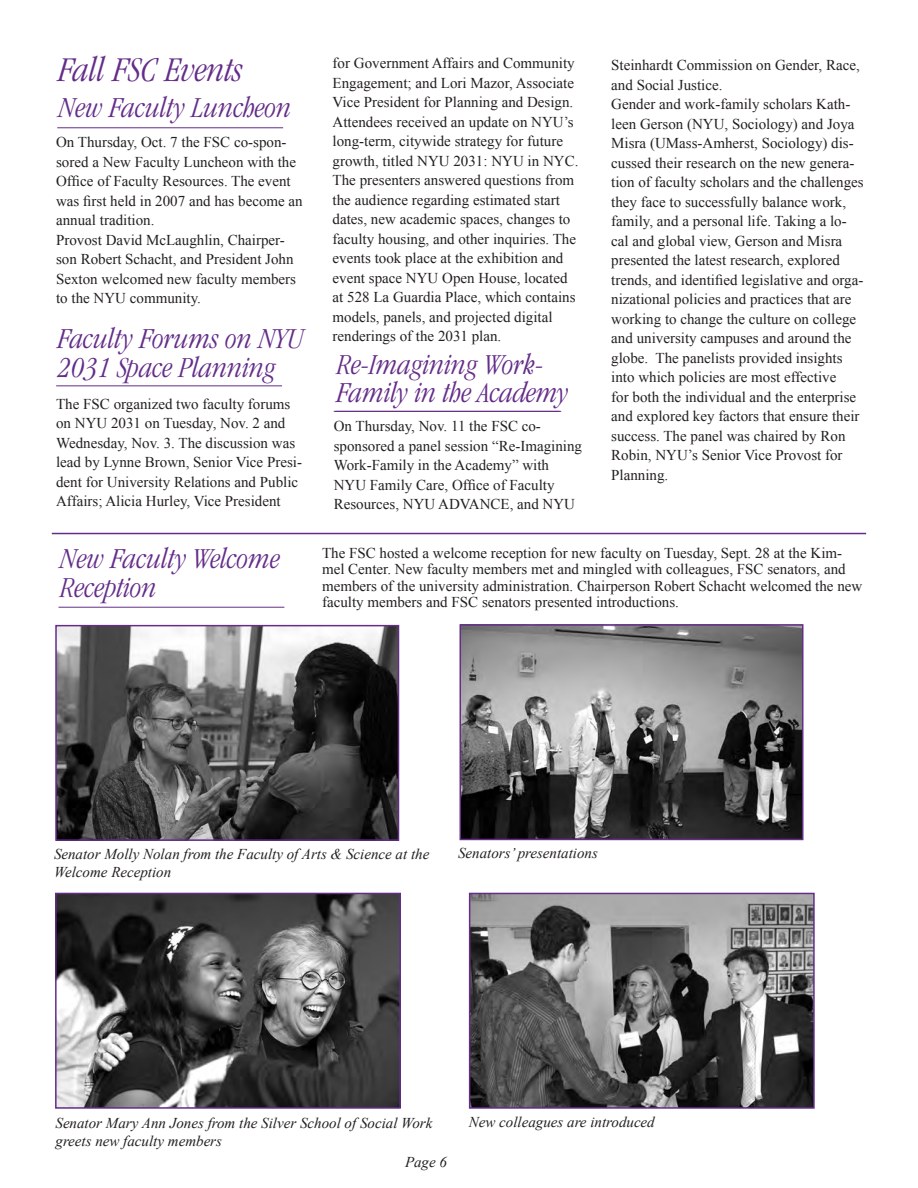
<style>
.page{position:relative;width:918px;height:1188px;background:#fff}
.page>*{position:absolute;margin:0;border:0;box-sizing:border-box;transform-origin:0 0}
.t1{font:italic 300 condensed 36px "ITC Garamond Std";color:#642d89}
.t2{font:italic 300 condensed 30px/28.5px "ITC Garamond Std";color:#642d89}
.t3{font:15px/19.5px "Times New Roman";color:#231f20}
.t4{font:italic 15px/18px "Times New Roman";color:#231f20}
</style>
<div class="page">
<hr style="left:58px;top:607px;width:226px;height:1px;background:#642d89">
<img style="left:58px;top:628px;width:338px;height:210px">
<div style="left:55px;top:625px;width:344px;height:216px;border:2px solid #642d89"></div>
<img style="left:463px;top:627px;width:338px;height:210px">
<div style="left:460px;top:624px;width:344px;height:216px;border:2px solid #642d89"></div>
<img style="left:58px;top:896px;width:340px;height:210px">
<div style="left:55px;top:893px;width:346px;height:216px;border:2px solid #642d89"></div>
<img style="left:472px;top:896px;width:340px;height:210px">
<div style="left:469px;top:893px;width:346px;height:216px;border:2px solid #642d89"></div>
<hr style="left:57px;top:127px;width:226px;height:1px;background:#642d89">
<hr style="left:56px;top:385px;width:226px;height:1px;background:#642d89">
<hr style="left:335px;top:411px;width:226px;height:1px;background:#642d89">
<hr style="left:334px;top:411px;width:226px;height:1px;background:#642d89">
<hr style="left:52px;top:533px;width:814px;height:1px;background:#642d89">
<p class="t1" style="left:58px;top:51px;width:186px">Fall FSC Events</p>
<p class="t2" style="left:59px;top:94px;width:234px">New Faculty Luncheon</p>
<p class="t3" style="left:56px;top:132px;width:248px">On Thursday, Oct. 7 the FSC co-spon&shy;sored a New Faculty Luncheon with the Office of Faculty Resources. The event was first held in 2007 and has become an annual tradition.</p>
<p class="t3" style="left:56px;top:230px;width:241px">Provost David McLaughlin, Chairper&shy;son Robert Schacht, and President John Sexton welcomed new faculty members to the NYU community.</p>
<p class="t2" style="left:58px;top:325px;width:248px">Faculty Forums on NYU<br>2031 Space Planning</p>
<p class="t3" style="left:56px;top:394px;width:247px">The FSC organized two faculty forums on NYU 2031 on Tuesday, Nov. 2 and Wednesday, Nov. 3. The discussion was lead by Lynne Brown, Senior Vice Presi&shy;dent for University Relations and Public Affairs; Alicia Hurley, Vice President</p>
<p class="t2" style="left:60px;top:545px;width:222px">New Faculty Welcome<br>Reception</p>
<p class="t3" style="left:333px;top:53px;width:247px">for Government Affairs and Community Engagement; and Lori Mazor, Associate Vice President for Planning and Design.<br>Attendees received an update on NYU’s long-term, citywide strategy for future growth, titled NYU 2031: NYU in NYC.<br>The presenters answered questions from the audience regarding estimated start dates, new academic spaces, changes to faculty housing, and other inquiries. The events took place at the exhibition and event space NYU Open House, located at 528 La Guardia Place, which contains models, panels, and projected digital renderings of the 2031 plan.</p>
<p class="t2" style="left:337px;top:350px;width:233px">Re-Imagining Work-<br>Family in the Academy</p>
<p class="t3" style="left:334px;top:416px;width:250px">On Thursday, Nov. 11 the FSC co&shy;sponsored a panel session “Re-Imagining Work-Family in the Academy” with NYU Family Care, Office of Faculty Resources, NYU ADVANCE, and NYU</p>
<p class="t3" style="left:611px;top:55px;width:250px">Steinhardt Commission on Gender, Race, and Social Justice.</p>
<p class="t3" style="left:611px;top:94px;width:254px">Gender and work-family scholars Kath&shy;leen Gerson (NYU, Sociology) and Joya Misra (UMass-Amherst, Sociology) dis&shy;cussed their research on the new genera&shy;tion of faculty scholars and the challenges they face to successfully balance work, family, and a personal life. Taking a lo&shy;cal and global view, Gerson and Misra presented the latest research, explored trends, and identified legislative and orga&shy;nizational policies and practices that are working to change the culture on college and university campuses and around the globe. The panelists provided insights into which policies are most effective<br>for both the individual and the enterprise and explored key factors that ensure their success. The panel was chaired by Ron Robin, NYU’s Senior Vice Provost for Planning.</p>
<p class="t3" style="left:322px;top:544px;width:542px;line-height:16.5px">The FSC hosted a welcome reception for new faculty on Tuesday, Sept. 28 at the Kim&shy;mel Center. New faculty members met and mingled with colleagues, FSC senators, and members of the university administration. Chairperson Robert Schacht welcomed the new faculty members and FSC senators presented introductions.</p>
<p class="t4" style="left:54px;top:844px;width:377px">Senator Molly Nolan from the Faculty of Arts &amp; Science at the<br>Welcome Reception</p>
<p class="t4" style="left:458px;top:844px;width:141px">Senators’ presentations</p>
<p class="t4" style="left:56px;top:1113px;width:378px">Senator Mary Ann Jones from the Silver School of Social Work greets new faculty members</p>
<p class="t4" style="left:469px;top:1113px;width:187px">New colleagues are introduced</p>
<p class="t4" style="left:405px;top:1153px;width:44px">Page 6</p>
</div>
